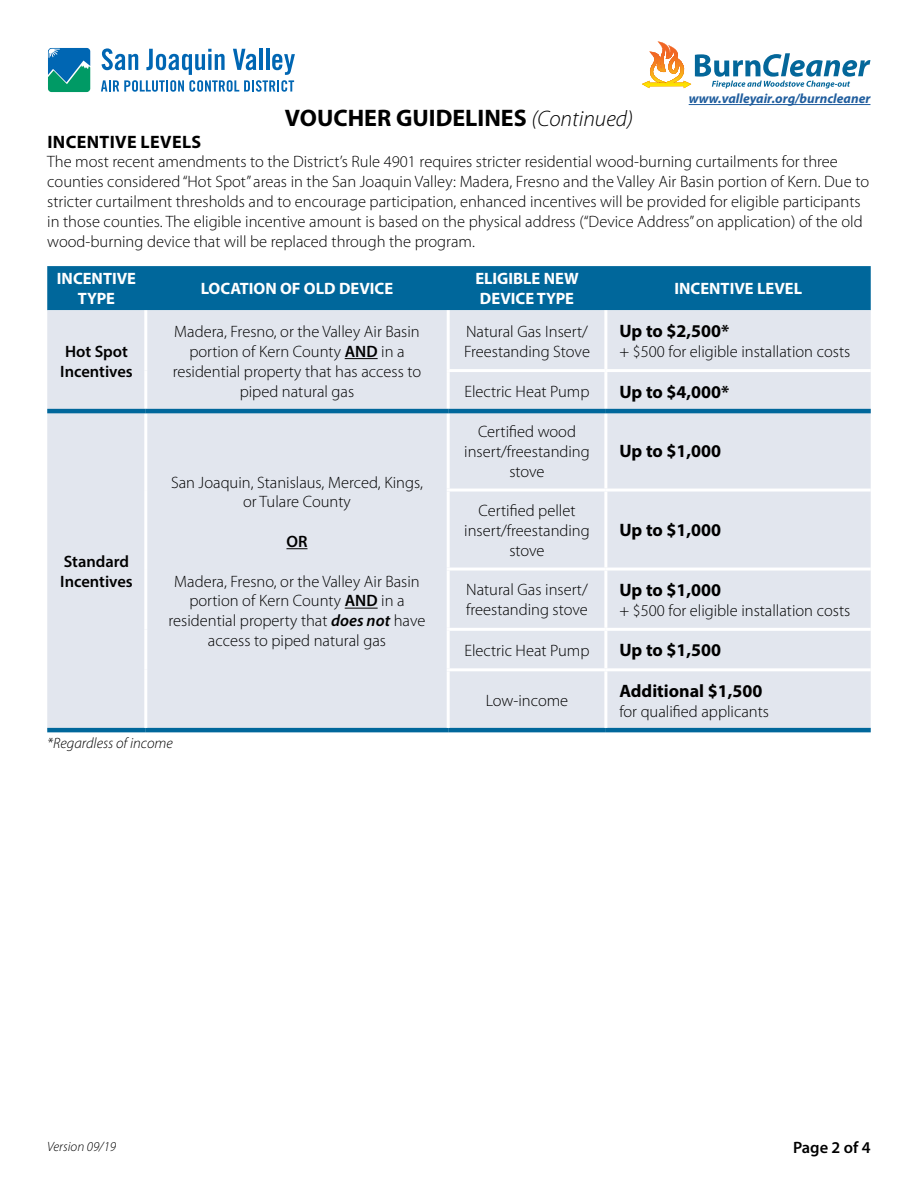
<style>
.page{position:relative;width:918px;height:1188px;background:#fff}
.page>*{position:absolute;margin:0;border:0;box-sizing:border-box;transform-origin:0 0}
.t1{font:700 24px "Myriad Pro";color:#000}
.t2{font:700 18px "Myriad Pro";color:#000}
.t3{font:700 18px "Myriad Pro";letter-spacing:.02em;color:#000}
.t4{font:300 16.5px/19.8px "Myriad Pro";color:#000;text-align:center}
.t5{font:700 16.5px/19.8px "Myriad Pro";color:#fff;text-align:center}
.t6{font:600 16.5px/19.8px "Myriad Pro";color:#000}
.t7{font:italic 300 15px "Myriad Pro";color:#000}
.t8{font:italic 700 13.5px "Myriad Pro";color:#215e9e}
.t9{font:italic 300 13.5px "Myriad Pro";color:#000}
.s1{font-weight:300;font-style:italic;font-size:22.5px}
.s2{font-weight:600}
.s3{font-weight:600;font-style:italic}
</style>
<div class="page">
<svg style="left:101px;top:48px;width:194px;height:44px"></svg>
<svg style="left:47px;top:47px;width:44px;height:46px"></svg>
<svg style="left:48px;top:48px;width:42px;height:44px;background:#158799"></svg>
<hr style="left:689px;top:104px;width:181px;height:1px;background:#215e9e">
<hr style="left:642px;top:88px;width:49px;height:1px;background:#fcee21">
<svg style="left:642px;top:41px;width:228px;height:47px"></svg>
<div style="left:47px;top:266px;width:824px;height:44px;background:#00679b"></div>
<div style="left:47px;top:310px;width:824px;height:418px;background:#e2e6ee"></div>
<hr style="left:47px;top:728px;width:99px;height:4px;background:#00679b">
<hr style="left:146px;top:728px;width:302px;height:4px;background:#00679b">
<hr style="left:448px;top:728px;width:158px;height:4px;background:#00679b">
<hr style="left:606px;top:728px;width:265px;height:4px;background:#00679b">
<hr style="left:447px;top:310px;width:3px;height:59px;background:#fff">
<hr style="left:604px;top:310px;width:3px;height:59px;background:#fff">
<hr style="left:447px;top:369px;width:159px;height:3px;background:#fff">
<hr style="left:447px;top:372px;width:3px;height:37px;background:#fff">
<hr style="left:606px;top:369px;width:265px;height:3px;background:#fff">
<hr style="left:604px;top:372px;width:3px;height:37px;background:#fff">
<hr style="left:447px;top:413px;width:3px;height:76px;background:#fff">
<hr style="left:604px;top:413px;width:3px;height:76px;background:#fff">
<hr style="left:447px;top:489px;width:159px;height:3px;background:#fff">
<hr style="left:447px;top:492px;width:3px;height:76px;background:#fff">
<hr style="left:606px;top:489px;width:265px;height:3px;background:#fff">
<hr style="left:604px;top:492px;width:3px;height:76px;background:#fff">
<hr style="left:447px;top:568px;width:159px;height:3px;background:#fff">
<hr style="left:447px;top:571px;width:3px;height:57px;background:#fff">
<hr style="left:606px;top:568px;width:265px;height:3px;background:#fff">
<hr style="left:604px;top:571px;width:3px;height:57px;background:#fff">
<hr style="left:447px;top:628px;width:159px;height:3px;background:#fff">
<hr style="left:447px;top:631px;width:3px;height:37px;background:#fff">
<hr style="left:606px;top:628px;width:265px;height:3px;background:#fff">
<hr style="left:604px;top:631px;width:3px;height:37px;background:#fff">
<hr style="left:447px;top:668px;width:159px;height:3px;background:#fff">
<hr style="left:447px;top:671px;width:3px;height:57px;background:#fff">
<hr style="left:606px;top:668px;width:265px;height:3px;background:#fff">
<hr style="left:604px;top:671px;width:3px;height:57px;background:#fff">
<hr style="left:144px;top:310px;width:3px;height:61px;background:#fff">
<hr style="left:144px;top:371px;width:3px;height:38px;background:#fff">
<hr style="left:144px;top:413px;width:3px;height:77px;background:#fff">
<hr style="left:144px;top:490px;width:3px;height:79px;background:#fff">
<hr style="left:144px;top:569px;width:3px;height:60px;background:#fff">
<hr style="left:144px;top:629px;width:3px;height:41px;background:#fff">
<hr style="left:144px;top:670px;width:3px;height:58px;background:#fff">
<hr style="left:47px;top:409px;width:99px;height:4px;background:#00679b">
<hr style="left:146px;top:409px;width:302px;height:4px;background:#00679b">
<hr style="left:448px;top:409px;width:158px;height:4px;background:#00679b">
<hr style="left:606px;top:409px;width:265px;height:4px;background:#00679b">
<hr style="left:345px;top:358px;width:33px;height:1px;background:#000">
<svg style="left:286px;top:548px;width:22px;height:1px"></svg>
<hr style="left:345px;top:608px;width:33px;height:1px;background:#000">
<h1 class="t1" style="left:285px;top:102px;width:350px">VOUCHER GUIDELINES <span class="s1">(Continued)</span></h1>
<p class="t8" style="left:689px;top:90px;width:183px">www.valleyair.org/burncleaner</p>
<p class="t3" style="left:47px;top:130px;width:155px">INCENTIVE LEVELS</p>
<p class="t4" style="left:47px;top:152px;width:823px;text-align:left">The most recent amendments to the District’s Rule 4901 requires stricter residential wood-burning curtailments for three counties considered “Hot Spot” areas in the San Joaquin Valley: Madera, Fresno and the Valley Air Basin portion of Kern. Due to stricter curtailment thresholds and to encourage participation, enhanced incentives will be provided for eligible participants in those counties. The eligible incentive amount is based on the physical address (“Device Address” on application) of the old wood-burning device that will be replaced through the program.</p>
<p class="t5" style="left:57px;top:268px;width:81px">INCENTIVE<br>TYPE</p>
<p class="t5" style="left:201px;top:278px;width:194px">LOCATION OF OLD DEVICE</p>
<p class="t5" style="left:475px;top:268px;width:105px;text-align:left">ELIGIBLE NEW<br>DEVICE TYPE</p>
<p class="t5" style="left:675px;top:278px;width:129px">INCENTIVE LEVEL</p>
<p class="t6" style="left:60px;top:341px;width:74px">Hot Spot<br>Incentives</p>
<p class="t6" style="left:60px;top:551px;width:74px">Standard<br>Incentives</p>
<p class="t4" style="left:173px;top:322px;width:250px">Madera, Fresno, or the Valley Air Basin portion of Kern County <span class="s2">AND</span> in a residential property that has access to piped natural gas</p>
<p class="t4" style="left:464px;top:321px;width:127px;text-align:left">Natural Gas Insert/<br>Freestanding Stove</p>
<p class="t2" style="left:619px;top:319px;width:112px">Up to $2,500*</p>
<p class="t4" style="left:619px;top:342px;width:232px">+ $500 for eligible installation costs</p>
<p class="t4" style="left:464px;top:381px;width:127px">Electric Heat Pump</p>
<p class="t2" style="left:619px;top:380px;width:112px">Up to $4,000*</p>
<p class="t4" style="left:171px;top:472px;width:253px">San Joaquin, Stanislaus, Merced, Kings, or Tulare County</p>
<p class="t6" style="left:286px;top:531px;width:23px">OR</p>
<p class="t4" style="left:169px;top:571px;width:258px">Madera, Fresno, or the Valley Air Basin portion of Kern County <span class="s2">AND</span> in a residential property that <span class="s3">does not</span> have access to piped natural gas</p>
<p class="t4" style="left:464px;top:421px;width:127px">Certified wood insert/freestanding stove</p>
<p class="t4" style="left:464px;top:500px;width:127px">Certified pellet insert/freestanding stove</p>
<p class="t2" style="left:619px;top:440px;width:103px">Up to $1,000</p>
<p class="t2" style="left:619px;top:518px;width:103px">Up to $1,000</p>
<p class="t4" style="left:466px;top:580px;width:123px;text-align:left">Natural Gas insert/ freestanding stove</p>
<p class="t2" style="left:619px;top:578px;width:103px">Up to $1,000</p>
<p class="t4" style="left:619px;top:600px;width:232px">+ $500 for eligible installation costs</p>
<p class="t4" style="left:464px;top:640px;width:127px">Electric Heat Pump</p>
<p class="t2" style="left:619px;top:639px;width:103px">Up to $1,500</p>
<p class="t4" style="left:486px;top:691px;width:84px">Low-income</p>
<p class="t2" style="left:619px;top:679px;width:145px">Additional $1,500</p>
<p class="t4" style="left:619px;top:701px;width:151px">for qualified applicants</p>
<p class="t7" style="left:47px;top:734px;width:127px">*Regardless of income</p>
<p class="t9" style="left:47px;top:1138px;width:70px">Version 09/19</p>
<p class="t6" style="left:793px;top:1137px;width:79px">Page 2 of 4</p>
</div>
